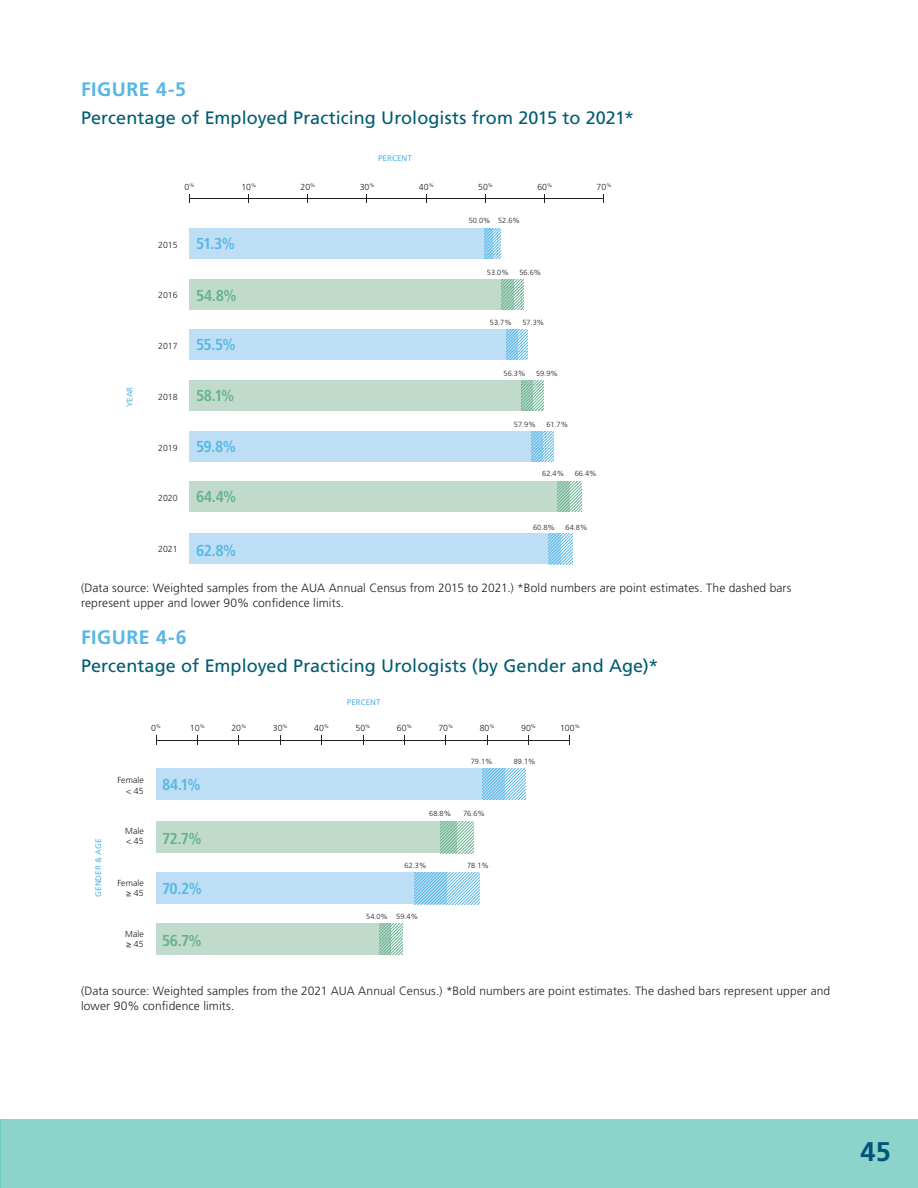
<style>
.page{position:relative;width:918px;height:1188px;background:#fff}
.page>*{position:absolute;margin:0;border:0;box-sizing:border-box;transform-origin:0 0}
.t1{font:700 27px "Frutiger LT Pro";color:#00567a}
.Chart___DataSource{font:700 19.5px "Frutiger LT Pro";letter-spacing:.025em;color:#56b7e7}
.Chart_Title{font:18px "Frutiger LT Pro";letter-spacing:.005em;color:#015c70}
.t2{font:700 condensed 15.75px "Frutiger LT Pro";letter-spacing:-.045em;color:#56b7e7}
.t3{font:700 condensed 15.75px "Frutiger LT Pro";letter-spacing:-.025em;color:#65b18f}
.Chart___DataSource-2{font:300 12px/14.4px "Frutiger LT Pro";letter-spacing:.01em;color:#231f20}
.t4{font:300 8.7px/10.5px "Frutiger LT Pro";color:#231f20}
.t5{font:8.1px "Frutiger LT Pro";color:#56b7e7}
.t6{font:300 7.35px "Frutiger LT Pro";color:#231f20}
</style>
<div class="page">
<div style="left:0;top:1119px;width:918px;height:69px;background:#8bd3cb"></div>
<div style="left:189px;top:228px;width:303px;height:30px;background:#bddef4"></div>
<div style="left:189px;top:279px;width:324px;height:31px;background:#c0dbcc"></div>
<div style="left:189px;top:330px;width:328px;height:30px;background:#bddef4"></div>
<div style="left:189px;top:381px;width:344px;height:30px;background:#c0dbcc"></div>
<div style="left:189px;top:432px;width:354px;height:30px;background:#bddef4"></div>
<div style="left:189px;top:481px;width:381px;height:30px;background:#c0dbcc"></div>
<div style="left:189px;top:534px;width:371px;height:30px;background:#bddef4"></div>
<svg style="left:484px;top:228px;width:16px;height:30px"></svg>
<svg style="left:502px;top:279px;width:22px;height:31px"></svg>
<svg style="left:506px;top:330px;width:22px;height:30px"></svg>
<svg style="left:522px;top:381px;width:21px;height:30px"></svg>
<svg style="left:532px;top:432px;width:22px;height:30px"></svg>
<svg style="left:558px;top:481px;width:24px;height:30px"></svg>
<svg style="left:548px;top:534px;width:24px;height:30px"></svg>
<hr style="left:190px;top:198px;width:413px;height:1px;background:#231f20">
<hr style="left:156px;top:740px;width:414px;height:1px;background:#231f20">
<div style="left:156px;top:768px;width:348px;height:32px;background:#bddef4"></div>
<div style="left:156px;top:822px;width:301px;height:31px;background:#c0dbcc"></div>
<div style="left:156px;top:872px;width:291px;height:32px;background:#bddef4"></div>
<div style="left:156px;top:923px;width:235px;height:32px;background:#c0dbcc"></div>
<svg style="left:482px;top:768px;width:43px;height:32px"></svg>
<svg style="left:441px;top:822px;width:32px;height:31px"></svg>
<svg style="left:414px;top:872px;width:65px;height:32px"></svg>
<svg style="left:379px;top:923px;width:23px;height:32px"></svg>
<p class="Chart___DataSource" style="left:81px;top:77px;width:107px">FIGURE 4-5</p>
<p class="Chart_Title" style="left:81px;top:107px;width:555px">Percentage of Employed Practicing Urologists from 2015 to 2021*</p>
<p class="t5" style="left:378px;top:153px;width:35px">PERCENT</p>
<p class="t4" style="left:185px;top:182px;width:11px">0<sup>%</sup></p>
<p class="t4" style="left:241px;top:182px;width:16px">10<sup>%</sup></p>
<p class="t4" style="left:301px;top:182px;width:16px">20<sup>%</sup></p>
<p class="t4" style="left:360px;top:182px;width:16px">30<sup>%</sup></p>
<p class="t4" style="left:419px;top:182px;width:16px">40<sup>%</sup></p>
<p class="t4" style="left:478px;top:182px;width:16px">50<sup>%</sup></p>
<p class="t4" style="left:537px;top:182px;width:16px">60<sup>%</sup></p>
<p class="t4" style="left:597px;top:182px;width:16px">70<sup>%</sup></p>
<p class="t5" style="left:125px;top:407px;width:22px;rotate:-90deg">YEAR</p>
<p class="t4" style="left:158px;top:239px;width:21px">2015</p>
<p class="t4" style="left:158px;top:290px;width:21px">2016</p>
<p class="t4" style="left:158px;top:341px;width:21px">2017</p>
<p class="t4" style="left:158px;top:392px;width:21px">2018</p>
<p class="t4" style="left:158px;top:442px;width:21px">2019</p>
<p class="t4" style="left:158px;top:493px;width:21px">2020</p>
<p class="t4" style="left:158px;top:544px;width:21px">2021</p>
<p class="t2" style="left:196px;top:234px;width:40px">51.3%</p>
<p class="t3" style="left:196px;top:287px;width:42px">54.8%</p>
<p class="t2" style="left:196px;top:335px;width:41px">55.5%</p>
<p class="t3" style="left:196px;top:386px;width:40px">58.1%</p>
<p class="t2" style="left:196px;top:438px;width:41px">59.8%</p>
<p class="t3" style="left:196px;top:487px;width:42px">64.4%</p>
<p class="t2" style="left:196px;top:541px;width:42px">62.8%</p>
<p class="t6" style="left:469px;top:216px;width:53px">50.0% 52.6%</p>
<p class="t6" style="left:487px;top:268px;width:23px">53.0%</p>
<p class="t6" style="left:519px;top:268px;width:23px">56.6%</p>
<p class="t6" style="left:490px;top:318px;width:23px">53.7%</p>
<p class="t6" style="left:522px;top:318px;width:23px">57.3%</p>
<p class="t6" style="left:504px;top:369px;width:23px">56.3%</p>
<p class="t6" style="left:536px;top:369px;width:23px">59.9%</p>
<p class="t6" style="left:514px;top:420px;width:23px">57.9%</p>
<p class="t6" style="left:546px;top:420px;width:23px">61.7%</p>
<p class="t6" style="left:542px;top:470px;width:23px">62.4%</p>
<p class="t6" style="left:575px;top:470px;width:23px">66.4%</p>
<p class="t6" style="left:533px;top:523px;width:23px">60.8%</p>
<p class="t6" style="left:566px;top:523px;width:23px">64.8%</p>
<p class="Chart___DataSource-2" style="left:81px;top:581px;width:712px">(Data source: Weighted samples from the AUA Annual Census from 2015 to 2021.) *Bold numbers are point estimates. The dashed bars represent upper and lower 90% confidence limits.</p>
<p class="Chart___DataSource" style="left:81px;top:625px;width:107px">FIGURE 4-6</p>
<p class="Chart_Title" style="left:81px;top:655px;width:579px">Percentage of Employed Practicing Urologists (by Gender and Age)*</p>
<p class="t5" style="left:347px;top:698px;width:35px">PERCENT</p>
<p class="t4" style="left:151px;top:723px;width:11px">0<sup>%</sup></p>
<p class="t4" style="left:190px;top:723px;width:16px">10<sup>%</sup></p>
<p class="t4" style="left:231px;top:723px;width:16px">20<sup>%</sup></p>
<p class="t4" style="left:273px;top:723px;width:16px">30<sup>%</sup></p>
<p class="t4" style="left:314px;top:723px;width:16px">40<sup>%</sup></p>
<p class="t4" style="left:356px;top:723px;width:16px">50<sup>%</sup></p>
<p class="t4" style="left:397px;top:723px;width:16px">60<sup>%</sup></p>
<p class="t4" style="left:438px;top:723px;width:16px">70<sup>%</sup></p>
<p class="t4" style="left:480px;top:723px;width:16px">80<sup>%</sup></p>
<p class="t4" style="left:521px;top:723px;width:16px">90<sup>%</sup></p>
<p class="t4" style="left:560px;top:723px;width:21px">100<sup>%</sup></p>
<p class="t5" style="left:94px;top:897px;width:60px;rotate:-90deg">GENDER &amp; AGE</p>
<p class="t4" style="left:117px;top:775px;width:28px;text-align:right">Female &lt; 45</p>
<p class="t4" style="left:125px;top:826px;width:20px">Male &lt; 45</p>
<p class="t4" style="left:117px;top:878px;width:28px;text-align:right">Female ≥ 45</p>
<p class="t4" style="left:125px;top:928px;width:20px">Male ≥ 45</p>
<p class="t2" style="left:162px;top:775px;width:40px">84.1%</p>
<p class="t3" style="left:162px;top:829px;width:41px">72.7%</p>
<p class="t2" style="left:162px;top:879px;width:41px">70.2%</p>
<p class="t3" style="left:162px;top:931px;width:41px">56.7%</p>
<p class="t6" style="left:471px;top:757px;width:23px">79.1%</p>
<p class="t6" style="left:514px;top:757px;width:23px">89.1%</p>
<p class="t6" style="left:429px;top:810px;width:23px">68.8%</p>
<p class="t6" style="left:463px;top:810px;width:23px">76.6%</p>
<p class="t6" style="left:405px;top:861px;width:23px">62.3%</p>
<p class="t6" style="left:366px;top:913px;width:53px">54.0% 59.4%</p>
<p class="t6" style="left:467px;top:861px;width:23px">78.1%</p>
<p class="Chart___DataSource-2" style="left:81px;top:984px;width:751px">(Data source: Weighted samples from the 2021 AUA Annual Census.) *Bold numbers are point estimates. The dashed bars represent upper and lower 90% confidence limits.</p>
<h1 class="t1" style="left:860px;top:1135px;width:32px">45</h1>
</div>
